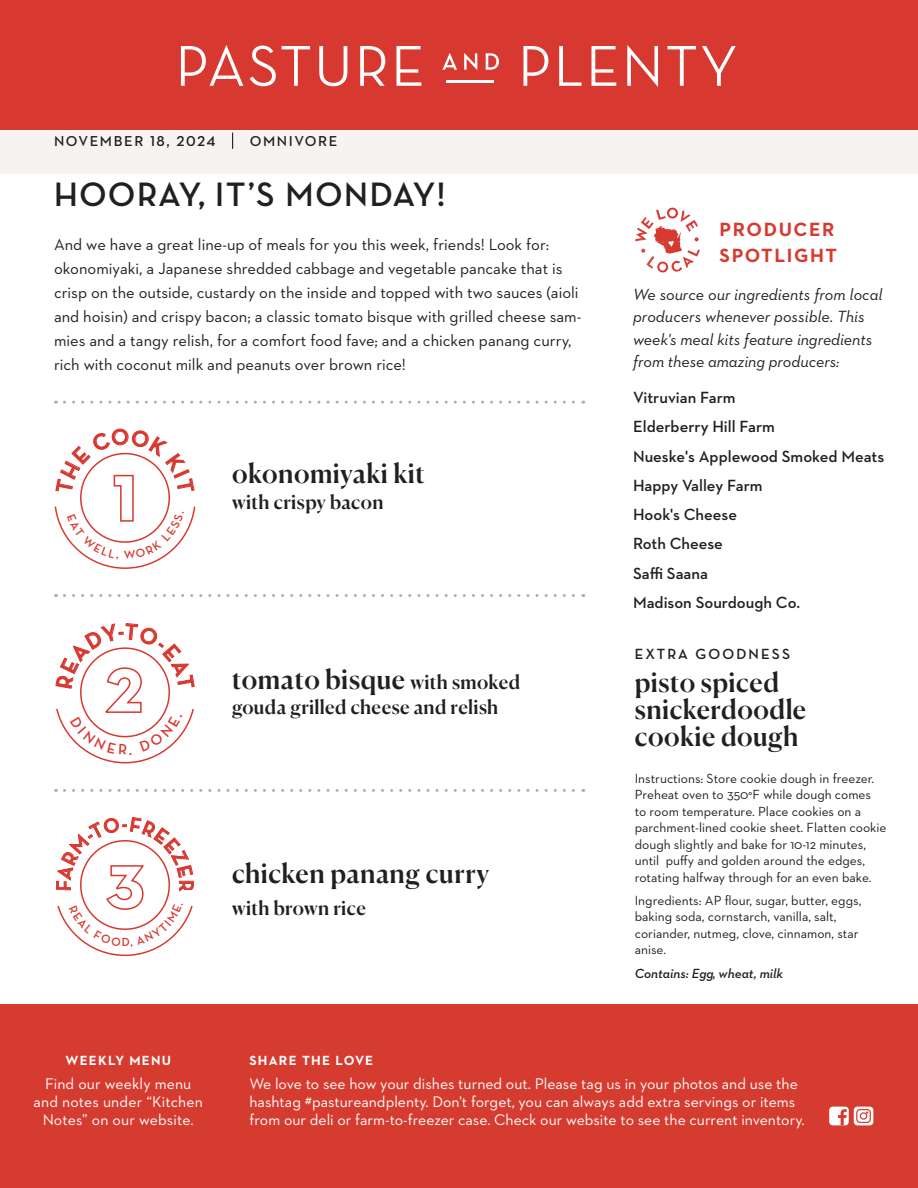
<style>
.page{position:relative;width:918px;height:1188px;background:#fff}
.page>*{position:absolute;margin:0;border:0;box-sizing:border-box;transform-origin:0 0}
.t1{font:700 34.5px "Neutraface Display";letter-spacing:.05em;color:#231f20}
.t2{font:500 27px/27px "Canela";letter-spacing:.015em;color:#231f20}
.t3{font:700 20.25px "Neutraface Display";color:#d73830}
.t4{font:500 19.5px "Canela";letter-spacing:.015em;color:#231f20}
.t5{font:700 19.5px/25.5px "Neutraface 2 Text";letter-spacing:.08em;color:#d63b30}
.description-centered{font:16.5px/24px "Neutraface 2 Text";color:#231f20}
.t6{font:600 16.5px "Neutraface 2 Text";color:#231f20}
.t7{font:italic 16.5px/22.5px "Neutraface 2 Text";color:#231f20}
.t8{font:15.75px/18px "Neutraface 2 Text";color:#fff}
.t9{font:700 15px "Neutraface Display";letter-spacing:.145em;color:#231f20}
.t10{font:600 14.7px "Neutraface 2 Text";letter-spacing:.11em;color:#231f20}
.t11{font:13.5px/16.5px "Neutraface 2 Text";color:#231f20}
.t12{font:italic 600 13.5px "Neutraface 2 Text";color:#231f20}
.t13{font:700 13.5px "Neutraface 2 Text";letter-spacing:.09em;color:#fff}
.s1{font-size:19.5px}
</style>
<div class="page">
<div style="left:0;top:129px;width:918px;height:45px;background:#f7f3f2"></div>
<div style="left:0;top:1004px;width:918px;height:184px;background:#d63b30"></div>
<div style="left:0;top:0;width:918px;height:130px;background:#d73830"></div>
<hr style="left:446px;top:80px;width:48px;height:2px;background:#fff">
<svg style="left:181px;top:45px;width:62px;height:41px"></svg>
<svg style="left:250px;top:46px;width:26px;height:40px"></svg>
<svg style="left:282px;top:46px;width:28px;height:40px"></svg>
<svg style="left:319px;top:46px;width:28px;height:40px"></svg>
<svg style="left:360px;top:46px;width:25px;height:40px"></svg>
<svg style="left:396px;top:46px;width:25px;height:40px"></svg>
<svg style="left:442px;top:53px;width:15px;height:17px"></svg>
<svg style="left:464px;top:53px;width:13px;height:17px"></svg>
<svg style="left:486px;top:53px;width:13px;height:17px"></svg>
<svg style="left:523px;top:46px;width:25px;height:40px"></svg>
<svg style="left:559px;top:46px;width:22px;height:40px"></svg>
<svg style="left:592px;top:46px;width:24px;height:40px"></svg>
<svg style="left:627px;top:45px;width:31px;height:42px"></svg>
<svg style="left:668px;top:46px;width:28px;height:40px"></svg>
<svg style="left:702px;top:46px;width:34px;height:40px"></svg>
<svg style="left:64px;top:401px;width:520px;height:3px"></svg>
<svg style="left:64px;top:594px;width:520px;height:3px"></svg>
<svg style="left:64px;top:789px;width:520px;height:3px"></svg>
<svg style="left:635px;top:207px;width:65px;height:66px"></svg>
<div style="left:829px;top:1107px;width:20px;height:18px;background:#fff;border-radius:4px"></div>
<svg style="left:838px;top:1109px;width:9px;height:16px"></svg>
<div style="left:854px;top:1107px;width:19px;height:18px;background:#fff;border-radius:4px"></div>
<svg style="left:857px;top:1110px;width:13px;height:12px"></svg>
<div style="left:856px;top:1109px;width:15px;height:14px;border:1px solid #d73830;border-radius:3px"></div>
<div style="left:860px;top:1113px;width:7px;height:6px;background:#fff;border-radius:50%"></div>
<div style="left:860px;top:1112px;width:7px;height:8px;border:1px solid #d73830;border-radius:50%"></div>
<svg style="left:232px;top:133px;width:1px;height:16px"></svg>
<svg style="left:55px;top:428px;width:140px;height:141px"></svg>
<svg style="left:55px;top:623px;width:140px;height:140px"></svg>
<svg style="left:56px;top:817px;width:138px;height:139px"></svg>
<p class="t10" style="left:54px;top:132px;width:163px">NOVEMBER 18, 2024</p>
<p class="t10" style="left:250px;top:132px;width:89px">OMNIVORE</p>
<p class="t1" style="left:54px;top:175px;width:393px">HOORAY, IT’S MONDAY!</p>
<p class="description-centered" style="left:54px;top:232px;width:529px">And we have a great line-up of meals for you this week, friends! Look for: okonomiyaki, a Japanese shredded cabbage and vegetable pancake that is crisp on the outside, custardy on the inside and topped with two sauces (aioli and hoisin) and crispy bacon; a classic tomato bisque with grilled cheese sam&shy;mies and a tangy relish, for a comfort food fave; and a chicken panang curry, rich with coconut milk and peanuts over brown rice!</p>
<p class="t2" style="left:232px;top:458px;width:194px">okonomiyaki kit</p>
<p class="t4" style="left:232px;top:487px;width:153px">with crispy bacon</p>
<p class="t3" style="left:122px;top:813px;width:7px">-</p>
<p class="t2" style="left:232px;top:664px;width:289px">tomato bisque <span class="s1">with smoked</span></p>
<p class="t4" style="left:232px;top:692px;width:268px">gouda grilled cheese and relish</p>
<p class="t3" style="left:198px;top:880px;width:40px;rotate:90deg">RRR</p>
<p class="t2" style="left:232px;top:857px;width:259px">chicken panang curry</p>
<p class="t4" style="left:232px;top:893px;width:135px">with brown rice</p>
<p class="t5" style="left:720px;top:216px;width:119px">PRODUCER<br>SPOTLIGHT</p>
<p class="t7" style="left:633px;top:282px;width:251px">We source our ingredients from local producers whenever possible. This week's meal kits feature ingredients from these amazing producers:</p>
<p class="t6" style="left:633px;top:387px;width:104px">Vitruvian Farm</p>
<p class="t6" style="left:633px;top:416px;width:143px">Elderberry Hill Farm</p>
<p class="t6" style="left:633px;top:446px;width:253px">Nueske's Applewood Smoked Meats</p>
<p class="t6" style="left:633px;top:475px;width:131px">Happy Valley Farm</p>
<p class="t6" style="left:633px;top:504px;width:105px">Hook's Cheese</p>
<p class="t6" style="left:633px;top:533px;width:91px">Roth Cheese</p>
<p class="t6" style="left:633px;top:563px;width:76px">Saffi Saana</p>
<p class="t6" style="left:633px;top:592px;width:168px">Madison Sourdough Co.</p>
<p class="t9" style="left:635px;top:645px;width:157px">EXTRA GOODNESS</p>
<p class="t2" style="left:635px;top:666px;width:173px">pisto spiced snickerdoodle cookie dough</p>
<p class="t11" style="left:635px;top:770px;width:253px">Instructions: Store cookie dough in freezer.<br>Preheat oven to 350°F while dough comes<br>to room temperature. Place cookies on a parchment-lined cookie sheet. Flatten cookie dough slightly and bake for 10-12 minutes, until puffy and golden around the edges, rotating halfway through for an even bake.</p>
<p class="t11" style="left:635px;top:892px;width:228px">Ingredients: AP flour, sugar, butter, eggs, baking soda, cornstarch, vanilla, salt, coriander, nutmeg, clove, cinnamon, star anise.</p>
<p class="t12" style="left:635px;top:964px;width:150px">Contains: Egg, wheat, milk</p>
<p class="t13" style="left:66px;top:1051px;width:107px">WEEKLY MENU</p>
<p class="t8" style="left:34px;top:1075px;width:171px;text-align:center">Find our weekly menu and notes under “Kitchen<br>Notes” on our website.</p>
<p class="t13" style="left:249px;top:1051px;width:125px">SHARE THE LOVE</p>
<p class="t8" style="left:249px;top:1075px;width:557px">We love to see how your dishes turned out. Please tag us in your photos and use the hashtag #pastureandplenty. Don't forget, you can always add extra servings or items from our deli or farm-to-freezer case. Check our website to see the current inventory.</p>
</div>
